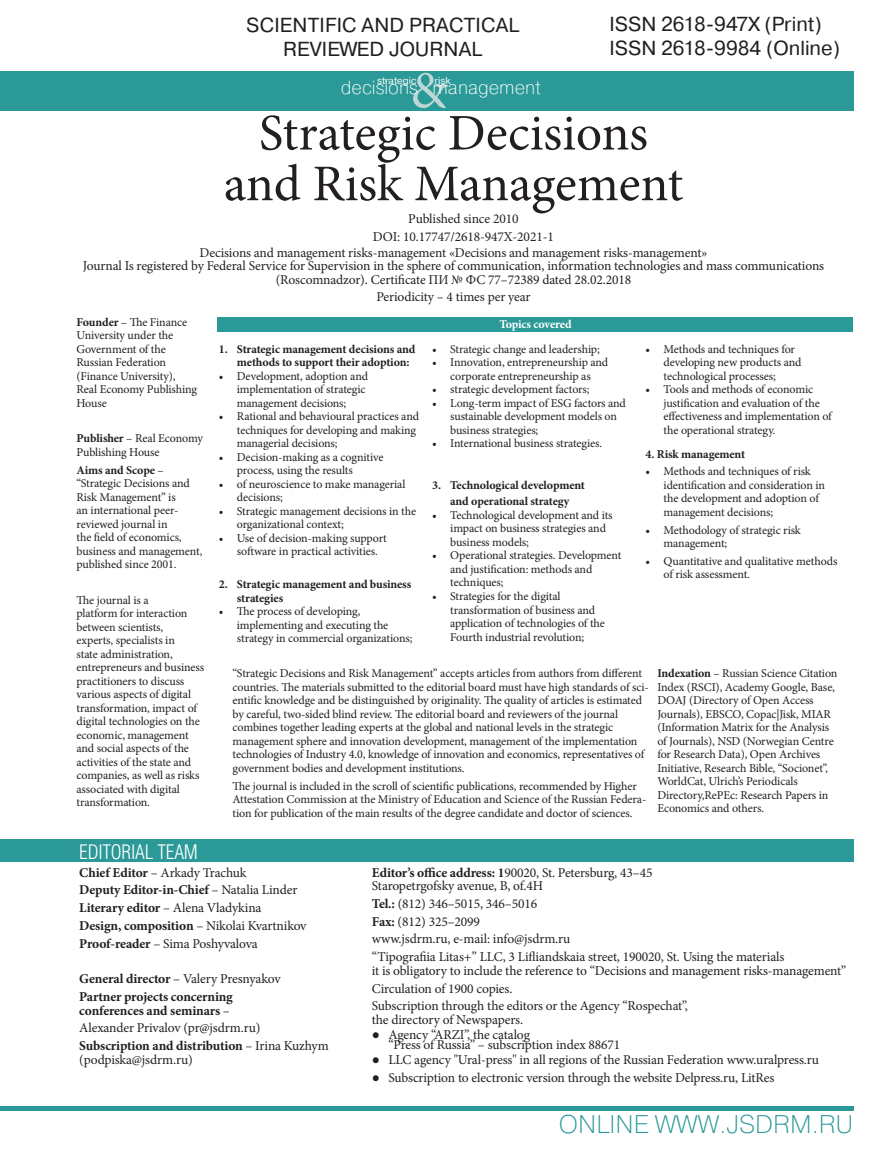
<style>
.page{position:relative;width:893px;height:1149px;background:#fff}
.page>*{position:absolute;margin:0;border:0;box-sizing:border-box;transform-origin:0 0}
.t1{font:52.5px "Minion Pro";color:#bdd7d7}
.t2{font:51.3px/50.7px "Minion Pro";letter-spacing:-.005em;color:#231f20;text-align:center}
.t3{font:200 25.5px "Pragmatica";color:#2b9997}
.t4{font:20.25px "Pragmatica";letter-spacing:.01em;color:#231f20}
.t5{font:19.5px "AG Letterica Cond L";letter-spacing:-.01em;color:#fff}
.t6{font:200 18.75px "Pragmatica";color:#fff}
.Основной{font:13.5px/17.7px "Minion Pro";letter-spacing:-.01em;color:#231f20}
.t7{font:700 13.5px/17.7px "Minion Pro";letter-spacing:-.01em;color:#231f20}
.t8{font:12px/13.5px "Minion Pro";letter-spacing:-.01em;color:#231f20}
.t9{font:700 12px/13.5px "Minion Pro";letter-spacing:-.01em;color:#231f20}
.t10{font:700 12px "Minion Pro";letter-spacing:-.015em;color:#fff}
.t11{font:9.9px "Pragmatica";color:#fff}
.s1{font-weight:700}
.s2{font-weight:400}
.s3{font-family:"Times New Roman"}
</style>
<div class="page">
<div style="left:0;top:71px;width:853px;height:40px;background:#2b9997"></div>
<div style="left:0;top:1105px;width:853px;height:5px;background:#2b9997"></div>
<div style="left:0;top:839px;width:853px;height:22px;background:#2b9997"></div>
<div style="left:218px;top:317px;width:635px;height:15px;background:#2b9997"></div>
<p class="t4" style="left:246px;top:13px;width:274px">SCIENTIFIC AND PRACTICAL</p>
<p class="t4" style="left:283px;top:37px;width:201px">REVIEWED JOURNAL</p>
<h1 class="t1" style="left:410px;top:55px;width:39px">&amp;</h1>
<p class="t11" style="left:377px;top:74px;width:41px">strategic</p>
<p class="t11" style="left:434px;top:74px;width:18px">risk</p>
<h3 class="t6" style="left:432px;top:76px;width:109px">management</h3>
<h3 class="t6" style="left:341px;top:76px;width:79px">decisions</h3>
<p class="t4" style="left:609px;top:11px;width:214px">ISSN 2618-947X (Print)</p>
<p class="t4" style="left:609px;top:36px;width:232px">ISSN 2618-9984 (Online)</p>
<p class="t2" style="left:224px;top:108px;width:461px">Strategic Decisions and Risk Management</p>
<p class="Основной" style="left:408px;top:210px;width:112px">Published since 2010</p>
<p class="Основной" style="left:373px;top:228px;width:182px">DOI: 10.17747/2618-947X-2021-1</p>
<p class="Основной" style="left:83px;top:245px;width:743px;line-height:13.5px;text-align:center">Decisions and management risks-management «Decisions and management risks-management»<br>Journal Is registered by Federal Service for Supervision in the sphere of communication, information technologies and mass communications (Roscomnadzor). Certificate ПИ № ФС 77–72389 dated 28.02.2018</p>
<p class="Основной" style="left:376px;top:288px;width:155px">Periodicity – 4 times per year</p>
<p class="t8" style="left:77px;top:315px;width:122px"><span class="s1">Founder</span> – The Finance<br>University under the<br>Government of the<br>Russian Federation (Finance University),<br>Real Economy Publishing<br>House</p>
<p class="t8" style="left:77px;top:431px;width:128px"><span class="s1">Publisher</span> – Real Economy<br>Publishing House</p>
<p class="t8" style="left:77px;top:463px;width:127px"><span class="s1">Aims and Scope</span> – “Strategic Decisions and<br>Risk Management” is<br>an international peer&shy;reviewed journal in<br>the field of economics, business and management, published since 2001.</p>
<p class="t8" style="left:77px;top:593px;width:129px">The journal is a<br>platform for interaction between scientists,<br>experts, specialists in<br>state administration, entrepreneurs and business practitioners to discuss various aspects of digital transformation, impact of digital technologies on the economic, management and social aspects of the activities of the state and companies, as well as risks associated with digital transformation.</p>
<p class="t9" style="left:237px;top:342px;width:180px;text-indent:-18px">1. Strategic management decisions and methods to support their adoption:</p>
<p class="t8" style="left:237px;top:369px;width:133px;text-indent:-18px">• Development, adoption and implementation of strategic management decisions;</p>
<p class="t8" style="left:237px;top:409px;width:184px;text-indent:-18px">• Rational and behavioural practices and techniques for developing and making managerial decisions;</p>
<p class="t8" style="left:237px;top:450px;width:148px;text-indent:-18px">• Decision-making as a cognitive process, using the results</p>
<p class="t8" style="left:237px;top:477px;width:170px;text-indent:-18px">• of neuroscience to make managerial decisions;</p>
<p class="t8" style="left:237px;top:504px;width:181px;text-indent:-18px">• Strategic management decisions in the organizational context;</p>
<p class="t8" style="left:237px;top:531px;width:151px;text-indent:-18px">• Use of decision-making support software in practical activities.</p>
<p class="t9" style="left:237px;top:577px;width:176px;text-indent:-18px">2. Strategic management and business strategies</p>
<p class="t8" style="left:237px;top:604px;width:177px;text-indent:-18px">• The process of developing, implementing and executing the strategy in commercial organizations;</p>
<p class="t10" style="left:499px;top:315px;width:74px">Topics covered</p>
<p class="t8" style="left:432px;top:342px;width:169px">• Strategic change and leadership;</p>
<p class="t8" style="left:432px;top:355px;width:178px;text-align:center">• Innovation, entrepreneurship and corporate entrepreneurship as</p>
<p class="t8" style="left:432px;top:382px;width:159px">• strategic development factors;</p>
<p class="t8" style="left:450px;top:396px;width:177px;text-indent:-18px">• Long-term impact of ESG factors and sustainable development models on business strategies;</p>
<p class="t8" style="left:432px;top:436px;width:171px">• International business strategies.</p>
<p class="t9" style="left:432px;top:476px;width:154px;line-height:16.5px;text-align:center">3. Technological development and operational strategy</p>
<p class="t8" style="left:450px;top:508px;width:164px;text-indent:-18px">• Technological development and its impact on business strategies and business models;</p>
<p class="t8" style="left:450px;top:548px;width:173px;text-indent:-18px">• Operational strategies. Development and justification: methods and techniques;</p>
<p class="t8" style="left:450px;top:589px;width:156px;text-indent:-18px">• Strategies for the digital transformation of business and application of technologies of the<br>Fourth industrial revolution;</p>
<p class="t8" style="left:664px;top:342px;width:139px;text-indent:-18px">• Methods and techniques for developing new products and technological processes;</p>
<p class="t8" style="left:664px;top:382px;width:170px;text-indent:-18px">• Tools and methods of economic justification and evaluation of the effectiveness and implementation of the operational strategy.</p>
<p class="t9" style="left:646px;top:447px;width:101px">4. Risk management</p>
<p class="t8" style="left:664px;top:464px;width:163px;text-indent:-18px">• Methods and techniques of risk identification and consideration in the development and adoption of management decisions;</p>
<p class="t8" style="left:664px;top:523px;width:139px;text-indent:-18px">• Methodology of strategic risk management;</p>
<p class="t8" style="left:664px;top:554px;width:175px;text-indent:-18px">• Quantitative and qualitative methods of risk assessment.</p>
<p class="t8" style="left:233px;top:666px;width:418px">“Strategic Decisions and Risk Management” accepts articles from authors from different countries. The materials submitted to the editorial board must have high standards of sci&shy;entific knowledge and be distinguished by originality. The quality of articles is estimated by careful, two-sided blind review. The editorial board and reviewers of the journal combines together leading experts at the global and national levels in the strategic management sphere and innovation development, management of the implementation technologies of Industry 4.0, knowledge of innovation and economics, representatives of government bodies and development institutions.</p>
<p class="t8" style="left:233px;top:778px;width:415px">The journal is included in the scroll of scientific publications, recommended by Higher<br>Attestation Commission at the Ministry of Education and Science of the Russian Federa&shy;tion for publication of the main results of the degree candidate and doctor of sciences.</p>
<p class="t8" style="left:657px;top:666px;width:182px"><span class="s1">Indexation</span> – Russian Science Citation Index (RSCI), Academy Google, Base, DOAJ (Directory of Open Access Journals), EBSCO, Copac|Jisk, MIAR (Information Matrix for the Analysis of Journals), NSD (Norwegian Centre for Research Data), Open Archives Initiative, Research Bible, “Socionet”, WorldCat, Ulrich’s Periodicals Directory,RePEc: Research Papers in Economics and others.</p>
<h3 class="t5" style="left:79px;top:840px;width:120px">EDITORIAL TEAM</h3>
<p class="Основной" style="left:79px;top:863px;width:229px"><span class="s1">Chief Editor</span> – Arkady Trachuk<br><span class="s1">Deputy Editor-in-Chief</span> – Natalia Linder <span class="s1">Literary editor</span> – Alena Vladykina <span class="s1">Design, composition</span> – Nikolai Kvartnikov <span class="s1">Proof-reader</span> – Sima Poshyvalova</p>
<p class="t7" style="left:79px;top:969px;width:203px">General director <span class="s2">– Valery Presnyakov<br></span>Partner projects concerning</p>
<p class="t7" style="left:79px;top:1000px;width:251px">conferences and seminars <span class="s2">–<br>Aleхander Privalov (pr@jsdrm.ru)<br></span>Subscription and distribution <span class="s2">– Irina Kuzhym</span></p>
<p class="Основной" style="left:79px;top:1050px;width:115px">(podpiska@jsdrm.ru)</p>
<p class="Основной" style="left:372px;top:865px;width:282px;line-height:13.5px"><span class="s1">Editor’s office address: 1</span>90020, St. Petersburg, 43–45<br>Staropetrgofsky avenue, B, of.4H</p>
<p class="Основной" style="left:372px;top:894px;width:414px"><span class="s1">Tel.:</span> (812) 346–5015, 346–5016<br><span class="s1">Fax:</span> (812) 325–2099<br>www.jsdrm.ru, e-mail: info@jsdrm.ru<br>“Tipografiia Litas+” LLC, 3 Lifliandskaia street, 190020, St. Using the materials</p>
<p class="Основной" style="left:372px;top:961px;width:476px">it is obligatory to include the reference to “Decisions and management risks-management”<br>Circulation of 1900 copies.<br>Subscription through the editors or the Agency “Rospechat”,</p>
<p class="Основной" style="left:372px;top:1010px;width:153px">the directory of Newspapers.</p>
<p class="Основной" style="left:388px;top:1028px;width:233px;line-height:10.5px;text-indent:-17px"><span class="s3">●</span> Agency “ARZI”, the catalog<br>“Press of Russia” – subscription index 88671</p>
<p class="Основной" style="left:372px;top:1050px;width:449px"><span class="s3">●</span> LLC agency "Ural-press" in all regions of the Russian Federation www.uralpress.ru</p>
<p class="Основной" style="left:372px;top:1068px;width:404px"><span class="s3">●</span> Subscription to electronic version through the website Delpress.ru, LitRes</p>
<h3 class="t3" style="left:558px;top:1107px;width:296px">ONLINE WWW.JSDRM.RU</h3>
</div>
